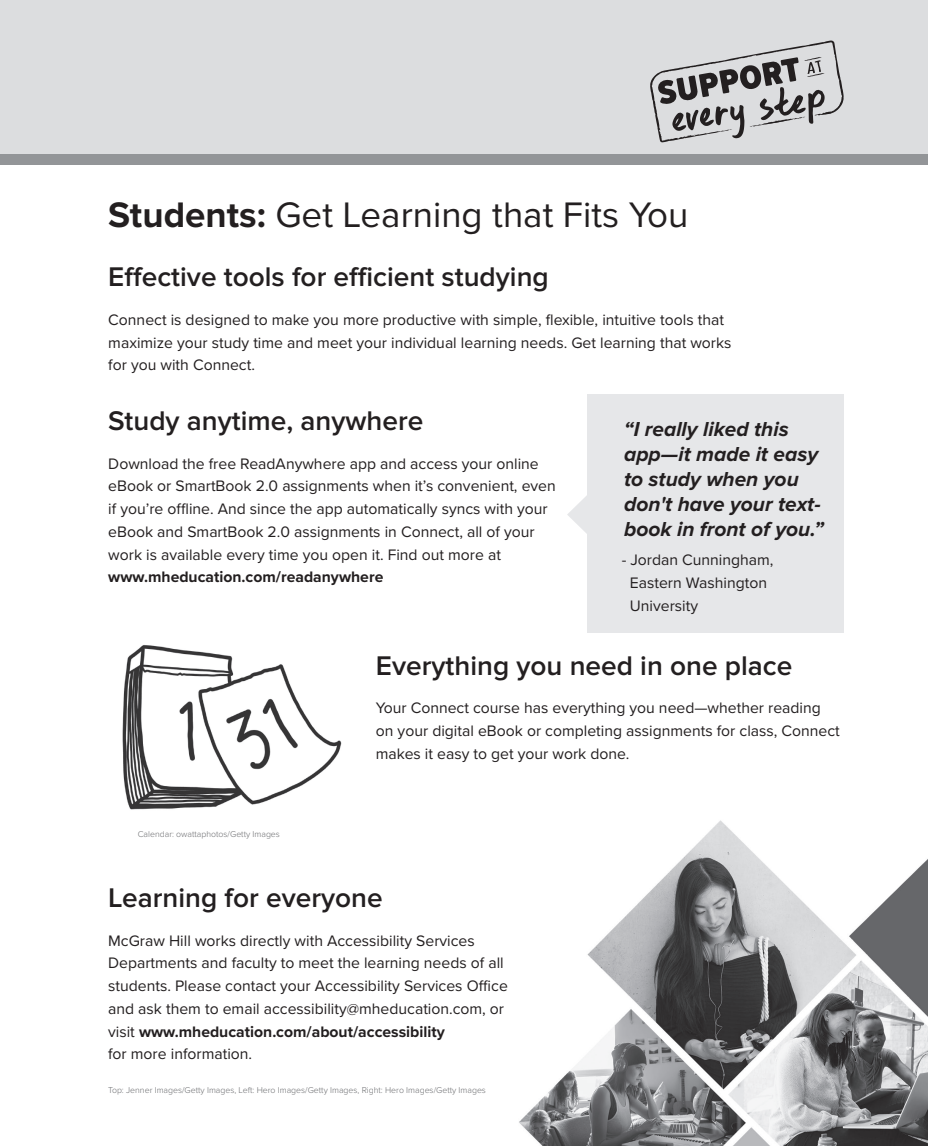
<style>
.page{position:relative;width:928px;height:1146px;background:#fff}
.page>*{position:absolute;margin:0;border:0;box-sizing:border-box;transform-origin:0 0}
.t1{font:36.75px "Proxima Nova";color:#231f20}
.t2{font:600 28px "Proxima Nova";color:#231f20}
.t3{font:italic 700 21px/25.2px "Proxima Nova";color:#231f20}
.t4{font:15.75px/22.8px "Proxima Nova";color:#231f20}
.t5{font:300 8.75px "Proxima Nova";color:#6c6d70}
.s1{font-weight:700}
</style>
<div class="page">
<div style="left:0;top:151px;width:928px;height:14px;background:#939598"></div>
<div style="left:0;top:0;width:928px;height:154px;background:#dcdddf"></div>
<svg style="left:650px;top:41px;width:193px;height:101px"></svg>
<img style="left:519px;top:820px;width:409px;height:326px">
<img style="left:122px;top:645px;width:220px;height:165px">
<div style="left:588px;top:394px;width:256px;height:239px;background:#e6e7e9"></div>
<svg style="left:567px;top:487px;width:21px;height:55px"></svg>
<p class="t1" style="left:108px;top:187px;width:581px"><span class="s1">Students:</span> Get Learning that Fits You</p>
<p class="t2" style="left:108px;top:261px;width:442px">Effective tools for efficient studying</p>
<p class="t4" style="left:108px;top:308px;width:624px">Connect is designed to make you more productive with simple, flexible, intuitive tools that maximize your study time and meet your individual learning needs. Get learning that works for you with Connect.</p>
<p class="t2" style="left:108px;top:405px;width:316px">Study anytime, anywhere</p>
<p class="t4" style="left:108px;top:451px;width:449px">Download the free ReadAnywhere app and access your online eBook or SmartBook 2.0 assignments when it’s convenient, even if you’re offline. And since the app automatically syncs with your eBook and SmartBook 2.0 assignments in Connect, all of your work is available every time you open it. Find out more at <span class="s1">www.mheducation.com/readanywhere</span></p>
<p class="t3" style="left:624px;top:416px;width:201px">“I really liked this app—it made it easy to study when you don't have your text&shy;book in front of you.”</p>
<p class="t4" style="left:630px;top:548px;width:145px;text-indent:-8px">- Jordan Cunningham,<br>Eastern Washington<br>University</p>
<p class="t5" style="left:138px;top:829px;width:144px">Calendar: owattaphotos/Getty Images</p>
<p class="t2" style="left:376px;top:650px;width:418px">Everything you need in one place</p>
<p class="t4" style="left:376px;top:696px;width:465px">Your Connect course has everything you need—whether reading on your digital eBook or completing assignments for class, Connect makes it easy to get your work done.</p>
<p class="t2" style="left:108px;top:882px;width:276px">Learning for everyone</p>
<p class="t4" style="left:108px;top:928px;width:401px">McGraw Hill works directly with Accessibility Services Departments and faculty to meet the learning needs of all students. Please contact your Accessibility Services Office and ask them to email accessibility@mheducation.com, or visit <span class="s1">www.mheducation.com/about/accessibility<br></span>for more information.</p>
<p class="t5" style="left:108px;top:1085px;width:379px">Top: Jenner Images/Getty Images, Left: Hero Images/Getty Images, Right: Hero Images/Getty Images</p>
</div>
